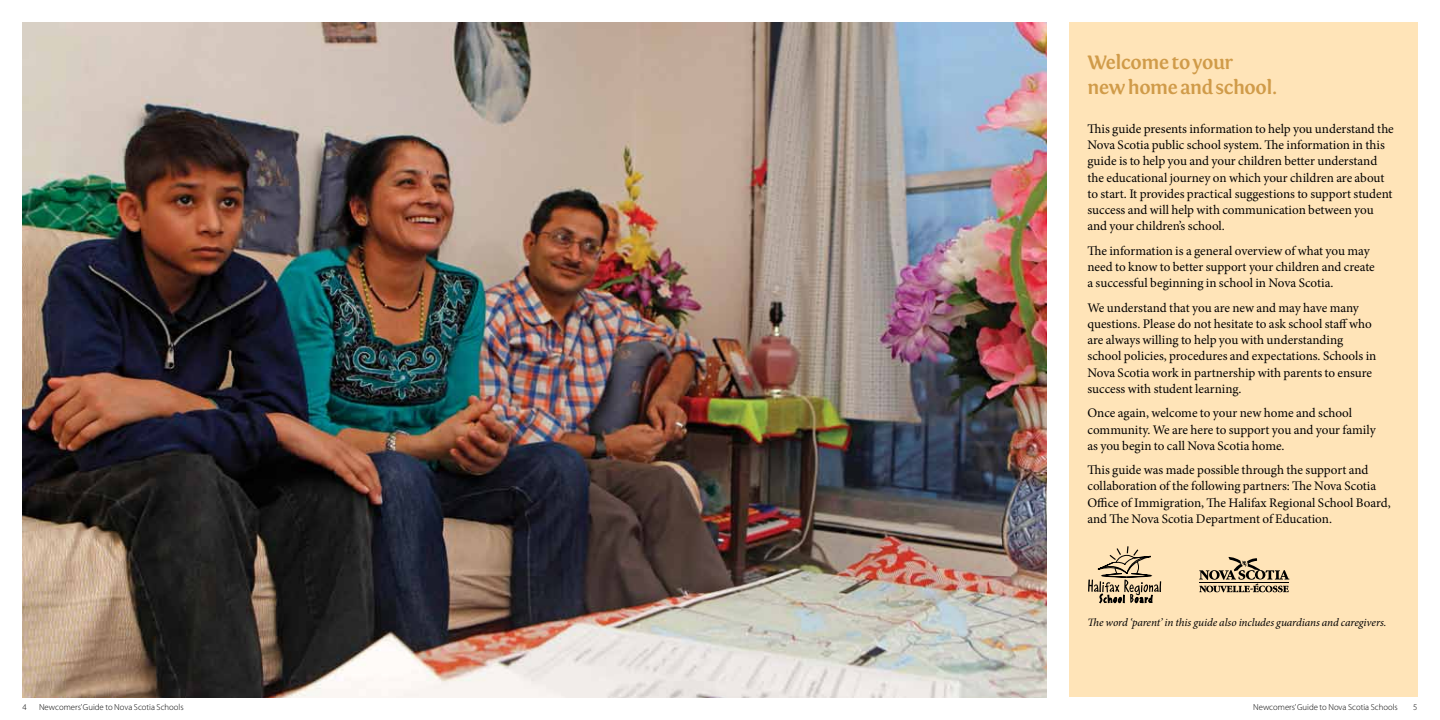
<style>
.page{position:relative;width:1440px;height:720px;background:#fff}
.page>*{position:absolute;margin:0;border:0;box-sizing:border-box;transform-origin:0 0}
.t1{font:700 20px/25px "Fontin";letter-spacing:-.02em;color:#d09b49}
.t2{font:13.12px/16.2px "Minion Pro";color:#000}
.t3{font:italic 11.25px "Minion Pro";letter-spacing:-.01em;color:#000}
.t4{font:300 8.75px "Myriad Pro";color:#000}
</style>
<div class="page">
<div style="left:1069px;top:22px;width:349px;height:676px;background:#ffe4b8"></div>
<svg style="left:1199px;top:557px;width:90px;height:35px"></svg>
<hr style="left:1199px;top:582px;width:90px;height:1px;background:#000">
<svg style="left:1088px;top:546px;width:73px;height:57px"></svg>
<img style="left:22px;top:22px;width:1024px;height:676px">
<h1 class="t1" style="left:1088px;top:50px;width:191px">Welcome to your<br>new home and school.</h1>
<p class="t2" style="left:1088px;top:121px;width:308px">This guide presents information to help you understand the Nova Scotia public school system. The information in this guide is to help you and your children better understand the educational journey on which your children are about to start. It provides practical suggestions to support student success and will help with communication between you and your children’s school.</p>
<p class="t2" style="left:1088px;top:243px;width:289px">The information is a general overview of what you may need to know to better support your children and create a successful beginning in school in Nova Scotia.</p>
<p class="t2" style="left:1088px;top:299px;width:290px">We understand that you are new and may have many questions. Please do not hesitate to ask school staff who are always willing to help you with understanding school policies, procedures and expectations. Schools in Nova Scotia work in partnership with parents to ensure success with student learning.</p>
<p class="t2" style="left:1088px;top:405px;width:290px">Once again, welcome to your new home and school community. We are here to support you and your family as you begin to call Nova Scotia home.</p>
<p class="t2" style="left:1088px;top:462px;width:305px">This guide was made possible through the support and collaboration of the following partners: The Nova Scotia Office of Immigration, The Halifax Regional School Board, and The Nova Scotia Department of Education.</p>
<p class="t3" style="left:1088px;top:615px;width:301px">The word ‘parent’ in this guide also includes guardians and caregivers.</p>
<p class="t4" style="left:22px;top:702px;width:6px">4</p>
<p class="t4" style="left:39px;top:702px;width:146px">Newcomers’ Guide to Nova Scotia Schools</p>
<p class="t4" style="left:1253px;top:702px;width:146px">Newcomers’ Guide to Nova Scotia Schools</p>
<p class="t4" style="left:1413px;top:702px;width:6px">5</p>
</div>
